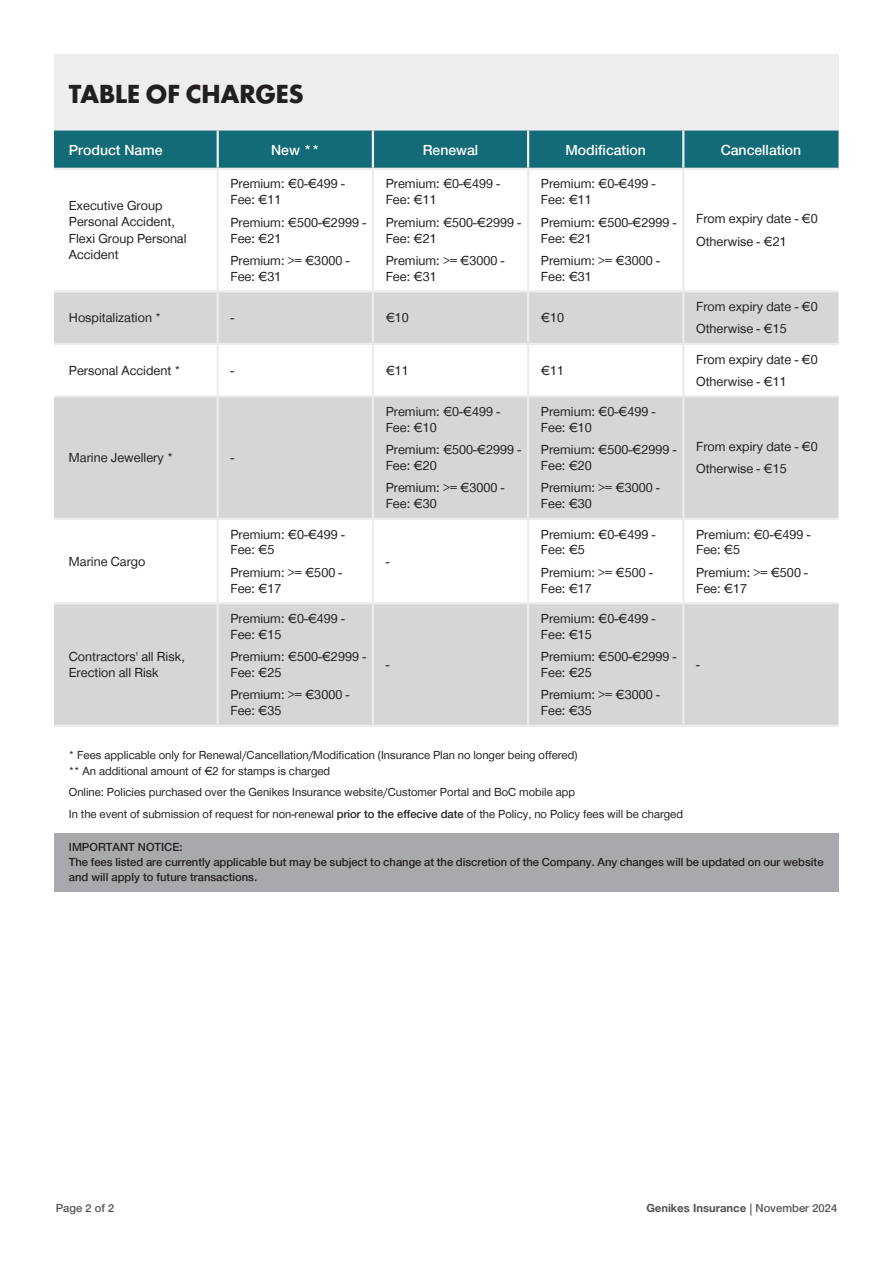
<style>
.page{position:relative;width:893px;height:1263px;background:#fff}
.page>*{position:absolute;margin:0;border:0;box-sizing:border-box;transform-origin:0 0}
.t1{font:700 27px "Futura Greek";letter-spacing:-.03em;color:#231f20}
.t2{font:500 15px "CF Helvetica";color:#fff}
.t3{font:13.5px/15.9px "CF Helvetica";color:#231f20}
.t4{font:12px/15.8px "CF Helvetica";color:#231f20}
.t5{font:500 12px/14.7px "CF Helvetica";color:#231f20}
.t6{font:700 12px "CF Helvetica";color:#535355}
.t7{font:500 12px "CF Helvetica";color:#535355}
.s1{font-weight:500}
</style>
<div class="page">
<div style="left:54px;top:54px;width:784px;height:77px;background:#eeeeef"></div>
<div style="left:54px;top:131px;width:784px;height:37px;background:#136b77"></div>
<div style="left:54px;top:292px;width:784px;height:51px;background:#d5d6d8"></div>
<svg style="left:54px;top:397px;width:784px;height:328px;fill:#d5d6d8"></svg>
<div style="left:54px;top:833px;width:784px;height:58px;background:#a8a9ad"></div>
<hr style="left:217px;top:131px;width:2px;height:37px;background:#ececee">
<hr style="left:372px;top:131px;width:2px;height:37px;background:#ececee">
<hr style="left:527px;top:131px;width:2px;height:37px;background:#ececee">
<hr style="left:682px;top:131px;width:2px;height:37px;background:#ececee">
<hr style="left:54px;top:168px;width:164px;height:2px;background:#ececee">
<hr style="left:218px;top:168px;width:155px;height:2px;background:#ececee">
<hr style="left:217px;top:170px;width:2px;height:120px;background:#ececee">
<hr style="left:373px;top:168px;width:155px;height:2px;background:#ececee">
<hr style="left:372px;top:170px;width:2px;height:120px;background:#ececee">
<hr style="left:528px;top:168px;width:155px;height:2px;background:#ececee">
<hr style="left:527px;top:170px;width:2px;height:120px;background:#ececee">
<hr style="left:683px;top:168px;width:155px;height:2px;background:#ececee">
<hr style="left:682px;top:170px;width:2px;height:120px;background:#ececee">
<hr style="left:54px;top:290px;width:164px;height:2px;background:#ececee">
<hr style="left:218px;top:290px;width:155px;height:2px;background:#ececee">
<hr style="left:217px;top:292px;width:2px;height:51px;background:#ececee">
<hr style="left:373px;top:290px;width:155px;height:2px;background:#ececee">
<hr style="left:372px;top:292px;width:2px;height:51px;background:#ececee">
<hr style="left:528px;top:290px;width:155px;height:2px;background:#ececee">
<hr style="left:527px;top:292px;width:2px;height:51px;background:#ececee">
<hr style="left:683px;top:290px;width:155px;height:2px;background:#ececee">
<hr style="left:682px;top:292px;width:2px;height:51px;background:#ececee">
<hr style="left:54px;top:343px;width:164px;height:2px;background:#ececee">
<hr style="left:218px;top:343px;width:155px;height:2px;background:#ececee">
<hr style="left:217px;top:345px;width:2px;height:50px;background:#ececee">
<hr style="left:373px;top:343px;width:155px;height:2px;background:#ececee">
<hr style="left:372px;top:345px;width:2px;height:50px;background:#ececee">
<hr style="left:528px;top:343px;width:155px;height:2px;background:#ececee">
<hr style="left:527px;top:345px;width:2px;height:50px;background:#ececee">
<hr style="left:683px;top:343px;width:155px;height:2px;background:#ececee">
<hr style="left:682px;top:345px;width:2px;height:50px;background:#ececee">
<hr style="left:54px;top:395px;width:164px;height:2px;background:#ececee">
<hr style="left:218px;top:395px;width:155px;height:2px;background:#ececee">
<hr style="left:217px;top:397px;width:2px;height:121px;background:#ececee">
<hr style="left:373px;top:395px;width:155px;height:2px;background:#ececee">
<hr style="left:372px;top:397px;width:2px;height:121px;background:#ececee">
<hr style="left:528px;top:395px;width:155px;height:2px;background:#ececee">
<hr style="left:527px;top:397px;width:2px;height:121px;background:#ececee">
<hr style="left:683px;top:395px;width:155px;height:2px;background:#ececee">
<hr style="left:682px;top:397px;width:2px;height:121px;background:#ececee">
<hr style="left:54px;top:518px;width:164px;height:2px;background:#ececee">
<hr style="left:218px;top:518px;width:155px;height:2px;background:#ececee">
<hr style="left:217px;top:520px;width:2px;height:82px;background:#ececee">
<hr style="left:373px;top:518px;width:155px;height:2px;background:#ececee">
<hr style="left:372px;top:520px;width:2px;height:82px;background:#ececee">
<hr style="left:528px;top:518px;width:155px;height:2px;background:#ececee">
<hr style="left:527px;top:520px;width:2px;height:82px;background:#ececee">
<hr style="left:683px;top:518px;width:155px;height:2px;background:#ececee">
<hr style="left:682px;top:520px;width:2px;height:82px;background:#ececee">
<hr style="left:54px;top:602px;width:164px;height:2px;background:#ececee">
<hr style="left:218px;top:602px;width:155px;height:2px;background:#ececee">
<hr style="left:217px;top:604px;width:2px;height:121px;background:#ececee">
<hr style="left:373px;top:602px;width:155px;height:2px;background:#ececee">
<hr style="left:372px;top:604px;width:2px;height:121px;background:#ececee">
<hr style="left:528px;top:602px;width:155px;height:2px;background:#ececee">
<hr style="left:527px;top:604px;width:2px;height:121px;background:#ececee">
<hr style="left:683px;top:602px;width:155px;height:2px;background:#ececee">
<hr style="left:682px;top:604px;width:2px;height:121px;background:#ececee">
<hr style="left:54px;top:725px;width:164px;height:2px;background:#ececee">
<hr style="left:218px;top:725px;width:155px;height:2px;background:#ececee">
<hr style="left:373px;top:725px;width:155px;height:2px;background:#ececee">
<hr style="left:528px;top:725px;width:155px;height:2px;background:#ececee">
<hr style="left:683px;top:725px;width:155px;height:2px;background:#ececee">
<svg style="left:750px;top:1203px;width:1px;height:12px"></svg>
<h1 class="t1" style="left:69px;top:78px;width:237px">TABLE OF CHARGES</h1>
<p class="t2" style="left:69px;top:142px;width:95px">Product Name</p>
<p class="t2" style="left:271px;top:142px;width:50px">New **</p>
<p class="t2" style="left:423px;top:142px;width:57px">Renewal</p>
<p class="t2" style="left:565px;top:142px;width:82px">Modification</p>
<p class="t2" style="left:721px;top:142px;width:82px">Cancellation</p>
<p class="t3" style="left:69px;top:198px;width:119px">Executive Group<br>Personal Accident,<br>Flexi Group Personal<br>Accident</p>
<p class="t3" style="left:230px;top:176px;width:116px">Premium: €0-€499 -<br>Fee: €11</p>
<p class="t3" style="left:230px;top:214px;width:137px">Premium: €500-€2999 -<br>Fee: €21</p>
<p class="t3" style="left:230px;top:252px;width:120px">Premium: &gt;= €3000 -<br>Fee: €31</p>
<p class="t3" style="left:386px;top:176px;width:116px">Premium: €0-€499 -<br>Fee: €11</p>
<p class="t3" style="left:386px;top:214px;width:137px">Premium: €500-€2999 -<br>Fee: €21</p>
<p class="t3" style="left:386px;top:252px;width:120px">Premium: &gt;= €3000 -<br>Fee: €31</p>
<p class="t3" style="left:541px;top:176px;width:116px">Premium: €0-€499 -<br>Fee: €11</p>
<p class="t3" style="left:541px;top:214px;width:137px">Premium: €500-€2999 -<br>Fee: €21</p>
<p class="t3" style="left:541px;top:252px;width:120px">Premium: &gt;= €3000 -<br>Fee: €31</p>
<p class="t3" style="left:696px;top:208px;width:123px;line-height:22.2px">From expiry date - €0<br>Otherwise - €21</p>
<p class="t3" style="left:69px;top:310px;width:94px">Hospitalization *</p>
<p class="t3" style="left:230px;top:310px;width:5px">-</p>
<p class="t3" style="left:386px;top:310px;width:25px">€10</p>
<p class="t3" style="left:541px;top:310px;width:25px">€10</p>
<p class="t3" style="left:696px;top:295px;width:123px;line-height:22.2px">From expiry date - €0<br>Otherwise - €15</p>
<p class="t3" style="left:69px;top:362px;width:113px">Personal Αccident *</p>
<p class="t3" style="left:230px;top:362px;width:5px">-</p>
<p class="t3" style="left:386px;top:362px;width:25px">€11</p>
<p class="t3" style="left:541px;top:362px;width:25px">€11</p>
<p class="t3" style="left:696px;top:348px;width:123px;line-height:22.2px">From expiry date - €0<br>Otherwise - €11</p>
<p class="t3" style="left:69px;top:450px;width:106px">Marine Jewellery *</p>
<p class="t3" style="left:230px;top:450px;width:5px">-</p>
<p class="t3" style="left:69px;top:553px;width:78px">Marine Cargo</p>
<p class="t3" style="left:69px;top:648px;width:117px">Contractors' all Risk,<br>Erection all Risk</p>
<p class="t3" style="left:230px;top:526px;width:116px">Premium: €0-€499 -<br>Fee: €5</p>
<p class="t3" style="left:230px;top:564px;width:113px">Premium: &gt;= €500 -<br>Fee: €17</p>
<p class="t3" style="left:230px;top:610px;width:116px">Premium: €0-€499 -<br>Fee: €15</p>
<p class="t3" style="left:230px;top:649px;width:137px">Premium: €500-€2999 -<br>Fee: €25</p>
<p class="t3" style="left:230px;top:687px;width:120px">Premium: &gt;= €3000 -<br>Fee: €35</p>
<p class="t3" style="left:386px;top:404px;width:116px">Premium: €0-€499 -<br>Fee: €10</p>
<p class="t3" style="left:386px;top:442px;width:137px">Premium: €500-€2999 -<br>Fee: €20</p>
<p class="t3" style="left:386px;top:480px;width:120px">Premium: &gt;= €3000 -<br>Fee: €30</p>
<p class="t3" style="left:386px;top:553px;width:5px">-</p>
<p class="t3" style="left:386px;top:657px;width:5px">-</p>
<p class="t3" style="left:541px;top:404px;width:116px">Premium: €0-€499 -<br>Fee: €10</p>
<p class="t3" style="left:541px;top:442px;width:137px">Premium: €500-€2999 -<br>Fee: €20</p>
<p class="t3" style="left:541px;top:480px;width:120px">Premium: &gt;= €3000 -<br>Fee: €30</p>
<p class="t3" style="left:541px;top:526px;width:116px">Premium: €0-€499 -<br>Fee: €5</p>
<p class="t3" style="left:541px;top:564px;width:113px">Premium: &gt;= €500 -<br>Fee: €17</p>
<p class="t3" style="left:541px;top:610px;width:116px">Premium: €0-€499 -<br>Fee: €15</p>
<p class="t3" style="left:541px;top:649px;width:137px">Premium: €500-€2999 -<br>Fee: €25</p>
<p class="t3" style="left:541px;top:687px;width:120px">Premium: &gt;= €3000 -<br>Fee: €35</p>
<p class="t3" style="left:696px;top:435px;width:123px;line-height:22.2px">From expiry date - €0<br>Otherwise - €15</p>
<p class="t3" style="left:696px;top:526px;width:116px">Premium: €0-€499 -<br>Fee: €5</p>
<p class="t3" style="left:696px;top:564px;width:113px">Premium: &gt;= €500 -<br>Fee: €17</p>
<p class="t3" style="left:696px;top:657px;width:5px">-</p>
<p class="t4" style="left:69px;top:747px;width:510px">* Fees applicable only for Renewal/Cancellation/Modification (Insurance Plan no longer being offered) ** An additional amount of €2 for stamps is charged</p>
<p class="t4" style="left:69px;top:782px;width:616px;line-height:21.5px">Online: Policies purchased over the Genikes Insurance website/Customer Portal and BoC mobile app<br>In the event of submission of request for non-renewal <span class="s1">prior to the effecive date</span> of the Policy, no Policy fees will be charged</p>
<p class="t5" style="left:69px;top:840px;width:756px">IMPORTANT NOTICE:<br>The fees listed are currently applicable but may be subject to change at the discretion of the Company. Any changes will be updated on our website and will apply to future transactions.</p>
<p class="t7" style="left:56px;top:1201px;width:60px">Page 2 of 2</p>
<p class="t6" style="left:646px;top:1201px;width:192px">Genikes Insurance <span class="s1">November 2024</span></p>
</div>
